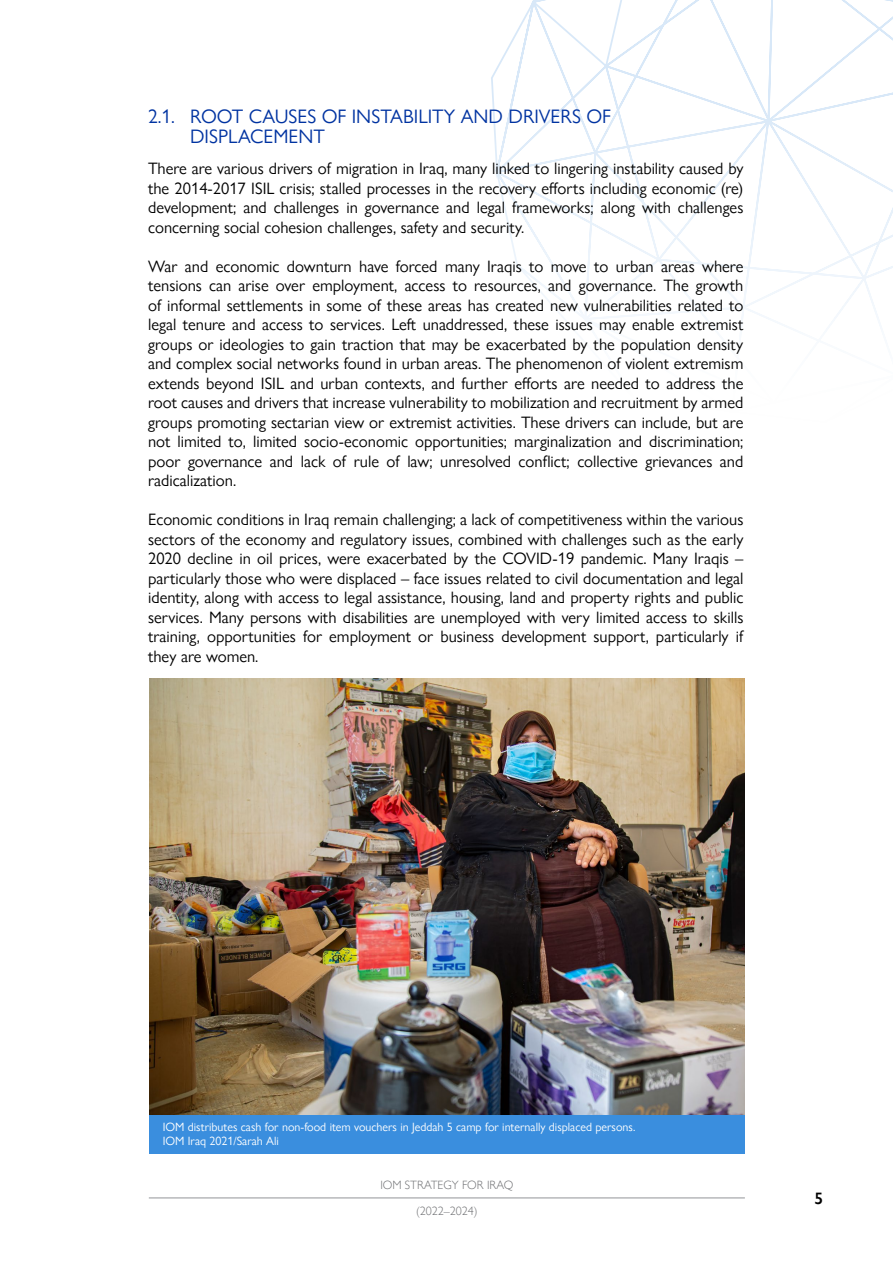
<style>
.page{position:relative;width:893px;height:1263px;background:#fff}
.page>*{position:absolute;margin:0;border:0;box-sizing:border-box;transform-origin:0 0}
.t1{font:19.5px/19.5px "Gill Sans Nova";color:#0033a1}
.t2{font:16.5px/19.5px "Gill Sans Nova";color:#000;text-align:justify}
.t3{font:600 16.5px "Gill Sans Nova";color:#000}
.t4{font:12px/14.4px "Gill Sans Nova";color:#fff}
.t5{font:300 12px "Gill Sans Nova";color:#6d6e71}
</style>
<div class="page">
<hr style="left:149px;top:1197px;width:596px;height:1px;background:#939598">
<svg style="left:491px;top:0;width:402px;height:319px"></svg>
<img style="left:149px;top:678px;width:595px;height:437px">
<div style="left:149px;top:1115px;width:595px;height:25px;background:#3a8ede"></div>
<div style="left:149px;top:1130px;width:595px;height:24px;background:#3a8ede"></div>
<p class="t1" style="left:190px;top:107px;width:422px;text-indent:-42px">2.1. ROOT CAUSES OF INSTABILITY AND DRIVERS OF<br>DISPLACEMENT</p>
<p class="t2" style="left:148px;top:159px;width:597px">There are various drivers of migration in Iraq, many linked to lingering instability caused by the 2014-2017 ISIL crisis; stalled processes in the recovery efforts including economic (re) development; and challenges in governance and legal frameworks; along with challenges concerning social cohesion challenges, safety and security.</p>
<p class="t2" style="left:148px;top:256px;width:597px">War and economic downturn have forced many Iraqis to move to urban areas where tensions can arise over employment, access to resources, and governance. The growth of informal settlements in some of these areas has created new vulnerabilities related to legal tenure and access to services. Left unaddressed, these issues may enable extremist groups or ideologies to gain traction that may be exacerbated by the population density and complex social networks found in urban areas. The phenomenon of violent extremism extends beyond ISIL and urban contexts, and further efforts are needed to address the root causes and drivers that increase vulnerability to mobilization and recruitment by armed groups promoting sectarian view or extremist activities. These drivers can include, but are not limited to, limited socio-economic opportunities; marginalization and discrimination; poor governance and lack of rule of law; unresolved conflict; collective grievances and radicalization.</p>
<p class="t2" style="left:148px;top:510px;width:597px">Economic conditions in Iraq remain challenging; a lack of competitiveness within the various sectors of the economy and regulatory issues, combined with challenges such as the early 2020 decline in oil prices, were exacerbated by the COVID-19 pandemic. Many Iraqis – particularly those who were displaced – face issues related to civil documentation and legal identity, along with access to legal assistance, housing, land and property rights and public services. Many persons with disabilities are unemployed with very limited access to skills training, opportunities for employment or business development support, particularly if they are women.</p>
<p class="t4" style="left:163px;top:1119px;width:474px">IOM distributes cash for non-food item vouchers in Jeddah 5 camp for internally displaced persons.<br>IOM Iraq 2021/Sarah Ali</p>
<p class="t5" style="left:380px;top:1177px;width:135px">IOM STRATEGY FOR IRAQ</p>
<p class="t5" style="left:416px;top:1204px;width:63px">(2022–2024)</p>
<p class="t3" style="left:815px;top:1188px;width:10px">5</p>
</div>
